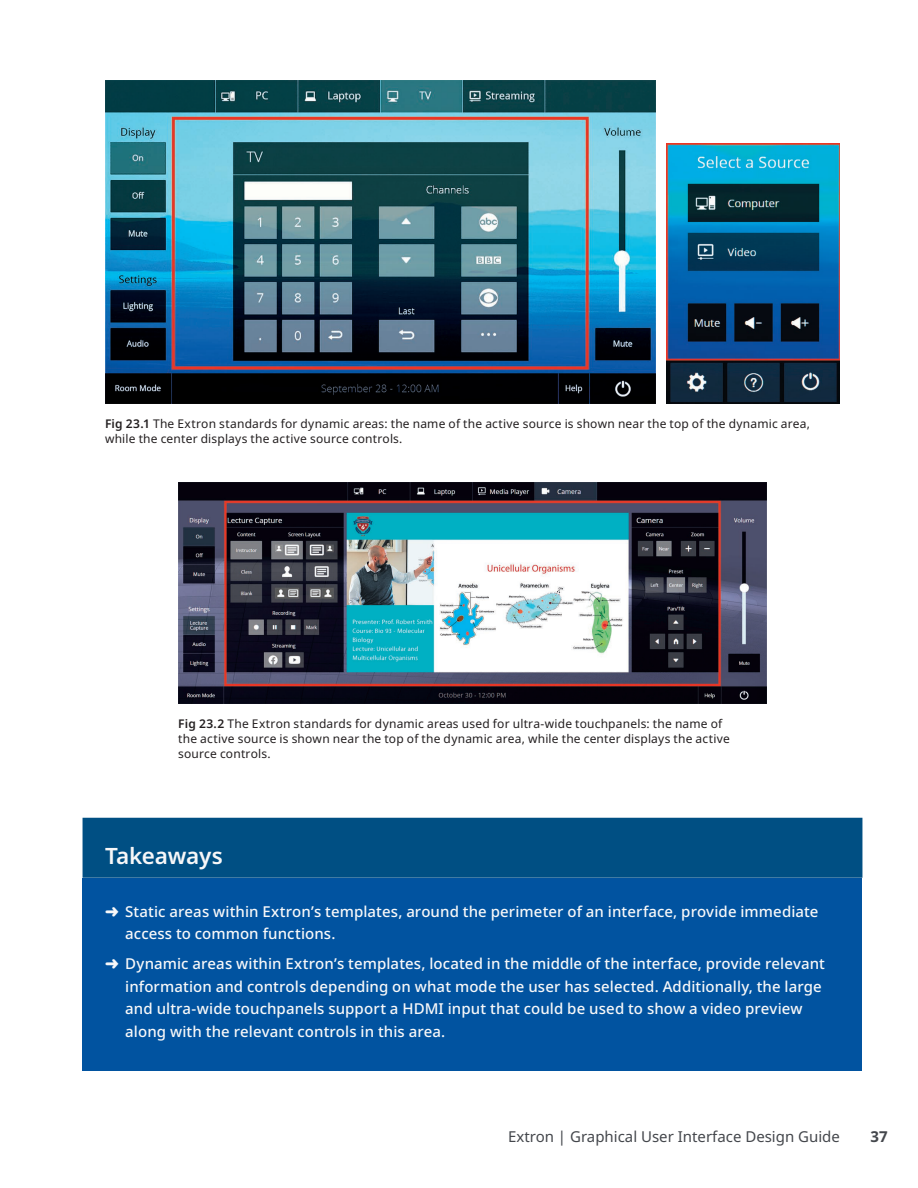
<style>
.page{position:relative;width:918px;height:1188px;background:#fff}
.page>*{position:absolute;margin:0;border:0;box-sizing:border-box;transform-origin:0 0}
.Takeaway_-_Title{font:600 22.5px "Noto Sans";letter-spacing:-.01em;color:#f7f7f8}
.t1{font:500 15px/22.5px "Noto Sans";letter-spacing:.005em;color:#f8f8f9}
.t2{font:15px "Noto Sans";color:#44474c}
.t3{font:700 15px "Noto Sans";color:#44474c}
.Image_Caption{font:12px/15px "Noto Sans";letter-spacing:.015em;color:#231f20}
.s1{font-weight:600}
</style>
<div class="page">
<img style="left:667px;top:144px;width:173px;height:260px">
<img style="left:105px;top:81px;width:551px;height:323px">
<div style="left:83px;top:818px;width:779px;height:60px;background:#004f83"></div>
<div style="left:83px;top:878px;width:779px;height:96px;background:#0153a0"></div>
<div style="left:83px;top:931px;width:779px;height:140px;background:#0153a0"></div>
<img style="left:178px;top:483px;width:589px;height:220px">
<p class="Image_Caption" style="left:105px;top:417px;width:707px"><span class="s1">Fig 23.1</span> The Extron standards for dynamic areas: the name of the active source is shown near the top of the dynamic area, while the center displays the active source controls.</p>
<p class="Image_Caption" style="left:178px;top:717px;width:553px"><span class="s1">Fig 23.2</span> The Extron standards for dynamic areas used for ultra-wide touchpanels: the name of the active source is shown near the top of the dynamic area, while the center displays the active source controls.</p>
<p class="Takeaway_-_Title" style="left:105px;top:840px;width:119px">Takeaways</p>
<p class="t1" style="left:125px;top:900px;width:695px;text-indent:-20px">➜ Static areas within Extron’s templates, around the perimeter of an interface, provide immediate access to common functions.</p>
<p class="t1" style="left:125px;top:953px;width:701px;text-indent:-20px">➜ Dynamic areas within Extron’s templates, located in the middle of the interface, provide relevant information and controls depending on what mode the user has selected. Additionally, the large and ultra-wide touchpanels support a HDMI input that could be used to show a video preview along with the relevant controls in this area.</p>
<p class="t2" style="left:508px;top:1126px;width:333px">Extron | Graphical User Interface Design Guide</p>
<p class="t3" style="left:870px;top:1126px;width:19px">37</p>
</div>
